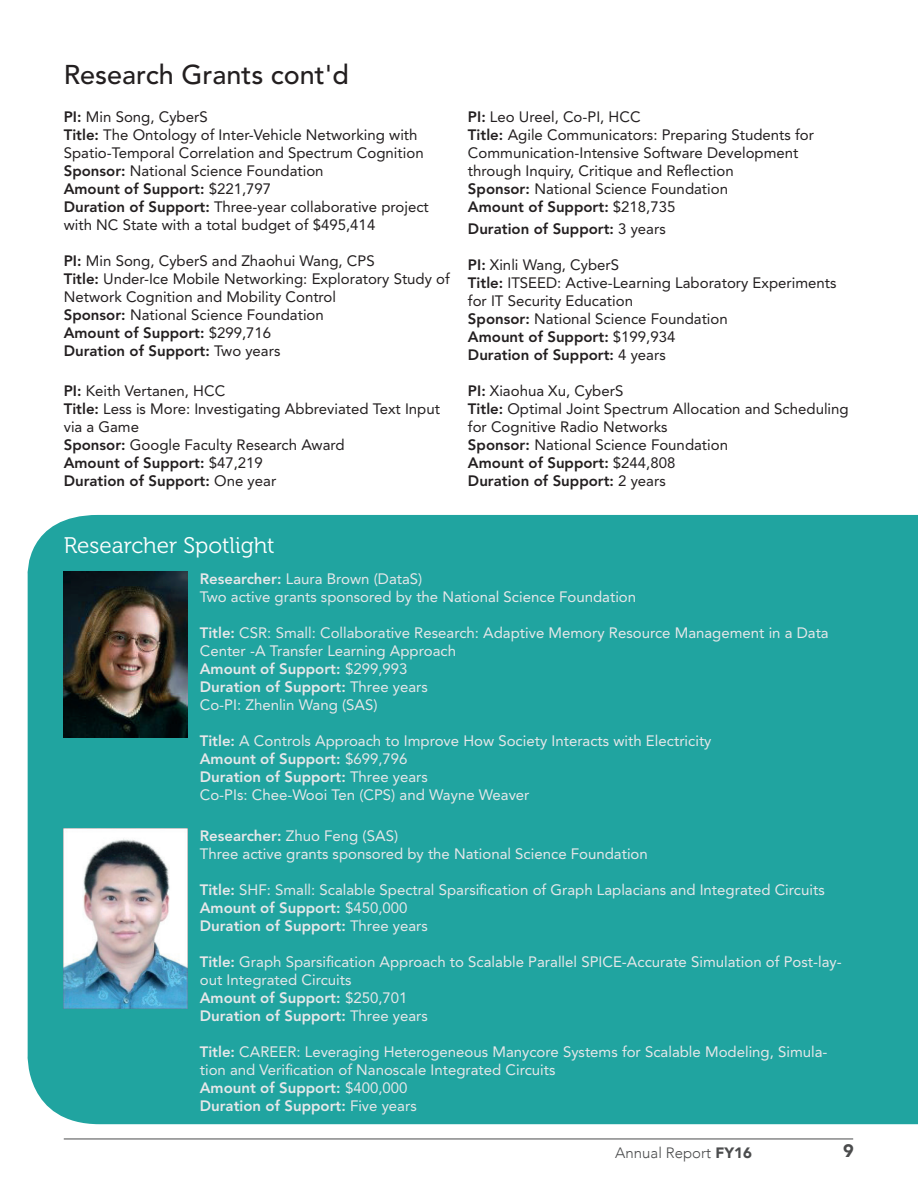
<style>
.page{position:relative;width:918px;height:1188px;background:#fff}
.page>*{position:absolute;margin:0;border:0;box-sizing:border-box;transform-origin:0 0}
.t1{font:500 27px "Avenir LT Std";color:#231f20}
.t2{font:22.5px "Museo 300";color:#fff}
.t3{font:900 18px "Avenir";color:#4b4c4d}
.t4{font:15px/18px "Avenir LT Std";color:#231f20}
.t5{font:15px/18px "Avenir LT Std";color:#e6e7e9}
.t6{font:800 15px "Avenir LT Std";color:#231f20}
.t7{font:300 15px "Avenir";color:#4b4c4d}
.s1{font-weight:800}
.s2{font-weight:400}
.s3{font-weight:900}
</style>
<div class="page">
<hr style="left:64px;top:1139px;width:789px;height:1px;background:#4b4c4d">
<div style="left:27px;top:515px;width:891px;height:609px;background:#20a4a0"></div>
<img style="left:64px;top:571px;width:123px;height:166px">
<img style="left:64px;top:829px;width:123px;height:180px">
<h1 class="t1" style="left:64px;top:59px;width:287px">Research Grants cont'd</h1>
<p class="t4" style="left:64px;top:108px;width:367px"><span class="s1">PI:</span> Min Song, CyberS<br><span class="s1">Title:</span> The Ontology of Inter-Vehicle Networking with Spatio-Temporal Correlation and Spectrum Cognition <span class="s1">Sponsor:</span> National Science Foundation<br><span class="s1">Amount of Support:</span> $221,797<br><span class="s1">Duration of Support:</span> Three-year collaborative project with NC State with a total budget of $495,414</p>
<p class="t4" style="left:64px;top:252px;width:388px"><span class="s1">PI:</span> Min Song, CyberS and Zhaohui Wang, CPS<br><span class="s1">Title:</span> Under-Ice Mobile Networking: Exploratory Study of Network Cognition and Mobility Control<br><span class="s1">Sponsor:</span> National Science Foundation<br><span class="s1">Amount of Support:</span> $299,716<br><span class="s1">Duration of Support:</span> Two years</p>
<p class="t4" style="left:64px;top:382px;width:378px"><span class="s1">PI:</span> Keith Vertanen, HCC<br><span class="s1">Title:</span> Less is More: Investigating Abbreviated Text Input via a Game<br><span class="s1">Sponsor:</span> Google Faculty Research Award<br><span class="s1">Amount of Support:</span> $47,219<br><span class="s1">Duration of Support:</span> One year</p>
<p class="t4" style="left:468px;top:108px;width:348px"><span class="s1">PI:</span> Leo Ureel, Co-PI, HCC<br><span class="s1">Title:</span> Agile Communicators: Preparing Students for Communication-Intensive Software Development through Inquiry, Critique and Reflection<br><span class="s1">Sponsor:</span> National Science Foundation<br><span class="s1">Amount of Support:</span> $218,735</p>
<p class="t6" style="left:468px;top:220px;width:199px">Duration of Support: <span class="s2">3 years</span></p>
<p class="t4" style="left:468px;top:256px;width:370px"><span class="s1">PI:</span> Xinli Wang, CyberS<br><span class="s1">Title:</span> ITSEED: Active-Learning Laboratory Experiments for IT Security Education<br><span class="s1">Sponsor:</span> National Science Foundation<br><span class="s1">Amount of Support:</span> $199,934<br><span class="s1">Duration of Support:</span> 4 years</p>
<p class="t4" style="left:468px;top:382px;width:382px"><span class="s1">PI:</span> Xiaohua Xu, CyberS<br><span class="s1">Title:</span> Optimal Joint Spectrum Allocation and Scheduling for Cognitive Radio Networks<br><span class="s1">Sponsor:</span> National Science Foundation<br><span class="s1">Amount of Support:</span> $244,808<br><span class="s1">Duration of Support:</span> 2 years</p>
<h2 class="t2" style="left:64px;top:533px;width:213px">Researcher Spotlight</h2>
<p class="t5" style="left:200px;top:569px;width:438px"><span class="s1">Researcher:</span> Laura Brown (DataS)<br>Two active grants sponsored by the National Science Foundation</p>
<p class="t5" style="left:200px;top:623px;width:630px"><span class="s1">Title:</span> CSR: Small: Collaborative Research: Adaptive Memory Resource Management in a Data Center -A Transfer Learning Approach<br><span class="s1">Amount of Support:</span> $299,993<br><span class="s1">Duration of Support:</span> Three years<br>Co-PI: Zhenlin Wang (SAS)</p>
<p class="t5" style="left:200px;top:731px;width:513px"><span class="s1">Title:</span> A Controls Approach to Improve How Society Interacts with Electricity <span class="s1">Amount of Support:</span> $699,796<br><span class="s1">Duration of Support:</span> Three years<br>Co-PIs: Chee-Wooi Ten (CPS) and Wayne Weaver</p>
<p class="t5" style="left:200px;top:827px;width:450px"><span class="s1">Researcher:</span> Zhuo Feng (SAS)<br>Three active grants sponsored by the National Science Foundation</p>
<p class="t5" style="left:200px;top:881px;width:626px"><span class="s1">Title:</span> SHF: Small: Scalable Spectral Sparsification of Graph Laplacians and Integrated Circuits<br><span class="s1">Amount of Support:</span> $450,000<br><span class="s1">Duration of Support:</span> Three years</p>
<p class="t5" style="left:200px;top:953px;width:643px"><span class="s1">Title:</span> Graph Sparsification Approach to Scalable Parallel SPICE-Accurate Simulation of Post-lay&shy;out Integrated Circuits<br><span class="s1">Amount of Support:</span> $250,701<br><span class="s1">Duration of Support:</span> Three years</p>
<p class="t5" style="left:200px;top:1043px;width:629px"><span class="s1">Title:</span> CAREER: Leveraging Heterogeneous Manycore Systems for Scalable Modeling, Simula&shy;tion and Verification of Nanoscale Integrated Circuits<br><span class="s1">Amount of Support:</span> $400,000<br><span class="s1">Duration of Support:</span> Five years</p>
<p class="t7" style="left:615px;top:1143px;width:138px">Annual Report <span class="s3">FY16</span></p>
<p class="t3" style="left:843px;top:1135px;width:12px">9</p>
</div>
